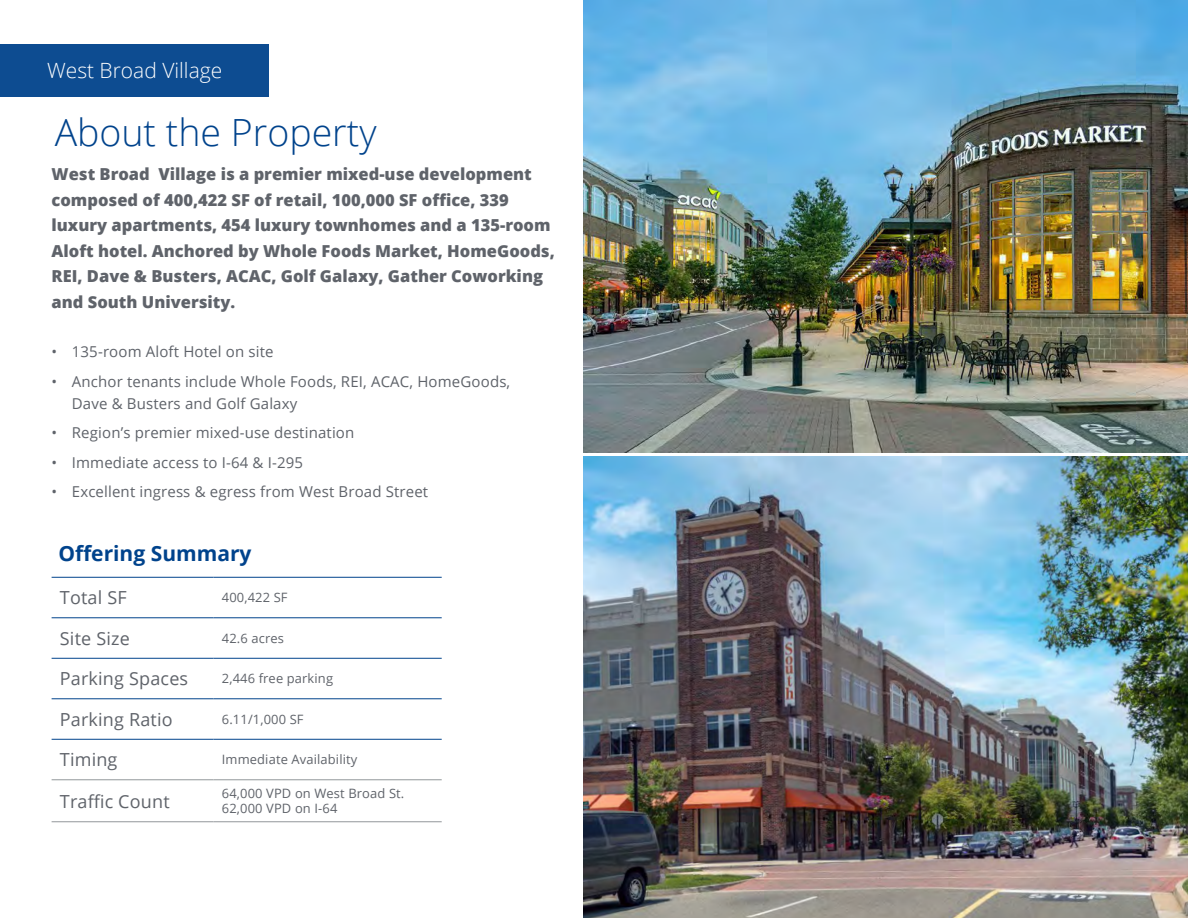
<style>
.page{position:relative;width:1188px;height:918px;background:#fff}
.page>*{position:absolute;margin:0;border:0;box-sizing:border-box;transform-origin:0 0}
.t1{font:300 37.5px "Open Sans";color:#00438c}
.t2{font:300 21px "Open Sans";color:#fff}
.t3{font:700 21px "Open Sans";color:#00438c}
.t4{font:18px "Open Sans";letter-spacing:.01em;color:#5f636a}
.t5{font:800 16.5px/25.5px "Open Sans";color:#5f636a}
.t6{font:15px/22.5px "Open Sans";letter-spacing:.01em;color:#5f636a}
.t7{font:12.9px/15.5px "Open Sans";letter-spacing:.01em;color:#5f636a}
</style>
<div class="page">
<div style="left:0;top:44px;width:268px;height:52px;background:#0d4c91"></div>
<hr style="left:52px;top:577px;width:162px;height:1px;background:#00438c">
<hr style="left:52px;top:618px;width:162px;height:1px;background:#00438c">
<hr style="left:52px;top:658px;width:162px;height:1px;background:#00438c">
<hr style="left:52px;top:699px;width:162px;height:1px;background:#00438c">
<hr style="left:52px;top:739px;width:162px;height:1px;background:#00438c">
<hr style="left:214px;top:577px;width:228px;height:1px;background:#00438c">
<hr style="left:214px;top:618px;width:228px;height:1px;background:#00438c">
<hr style="left:214px;top:658px;width:228px;height:1px;background:#00438c">
<hr style="left:214px;top:699px;width:228px;height:1px;background:#00438c">
<hr style="left:214px;top:739px;width:228px;height:1px;background:#00438c">
<hr style="left:52px;top:780px;width:162px;height:1px;background:#92979a">
<hr style="left:52px;top:822px;width:162px;height:1px;background:#92979a">
<hr style="left:214px;top:780px;width:228px;height:1px;background:#92979a">
<hr style="left:214px;top:822px;width:228px;height:1px;background:#92979a">
<img style="left:583px;top:0;width:605px;height:452px">
<img style="left:584px;top:457px;width:604px;height:461px">
<p class="t2" style="left:47px;top:56px;width:177px">West Broad Village</p>
<h1 class="t1" style="left:55px;top:107px;width:324px">About the Property</h1>
<p class="t5" style="left:52px;top:161px;width:505px">West Broad Village is a premier mixed-use development composed of 400,422 SF of retail, 100,000 SF office, 339 luxury apartments, 454 luxury townhomes and a 135-room Aloft hotel. Anchored by Whole Foods Market, HomeGoods, REI, Dave &amp; Busters, ACAC, Golf Galaxy, Gather Coworking and South University.</p>
<p class="t6" style="left:52px;top:340px;width:223px">• 135-room Aloft Hotel on site</p>
<p class="t6" style="left:72px;top:370px;width:440px;text-indent:-20px">• Anchor tenants include Whole Foods, REI, ACAC, HomeGoods,<br>Dave &amp; Busters and Golf Galaxy</p>
<p class="t6" style="left:52px;top:421px;width:304px">• Region’s premier mixed-use destination</p>
<p class="t6" style="left:52px;top:451px;width:253px">• Immediate access to I-64 &amp; I-295</p>
<p class="t6" style="left:52px;top:480px;width:378px">• Excellent ingress &amp; egress from West Broad Street</p>
<p class="t3" style="left:58px;top:538px;width:195px">Offering Summary</p>
<p class="t4" style="left:60px;top:586px;width:68px">Total SF</p>
<p class="t7" style="left:222px;top:590px;width:67px">400,422 SF</p>
<p class="t4" style="left:60px;top:626px;width:71px">Site Size</p>
<p class="t7" style="left:222px;top:630px;width:64px">42.6 acres</p>
<p class="t4" style="left:60px;top:667px;width:130px">Parking Spaces</p>
<p class="t7" style="left:222px;top:671px;width:113px">2,446 free parking</p>
<p class="t4" style="left:60px;top:707px;width:114px">Parking Ratio</p>
<p class="t7" style="left:222px;top:711px;width:83px">6.11/1,000 SF</p>
<p class="t4" style="left:60px;top:748px;width:59px">Timing</p>
<p class="t7" style="left:222px;top:752px;width:137px">Immediate Availability</p>
<p class="t4" style="left:60px;top:789px;width:111px">Traffic Count</p>
<p class="t7" style="left:222px;top:785px;width:184px">64,000 VPD on West Broad St.<br>62,000 VPD on I-64</p>
</div>
